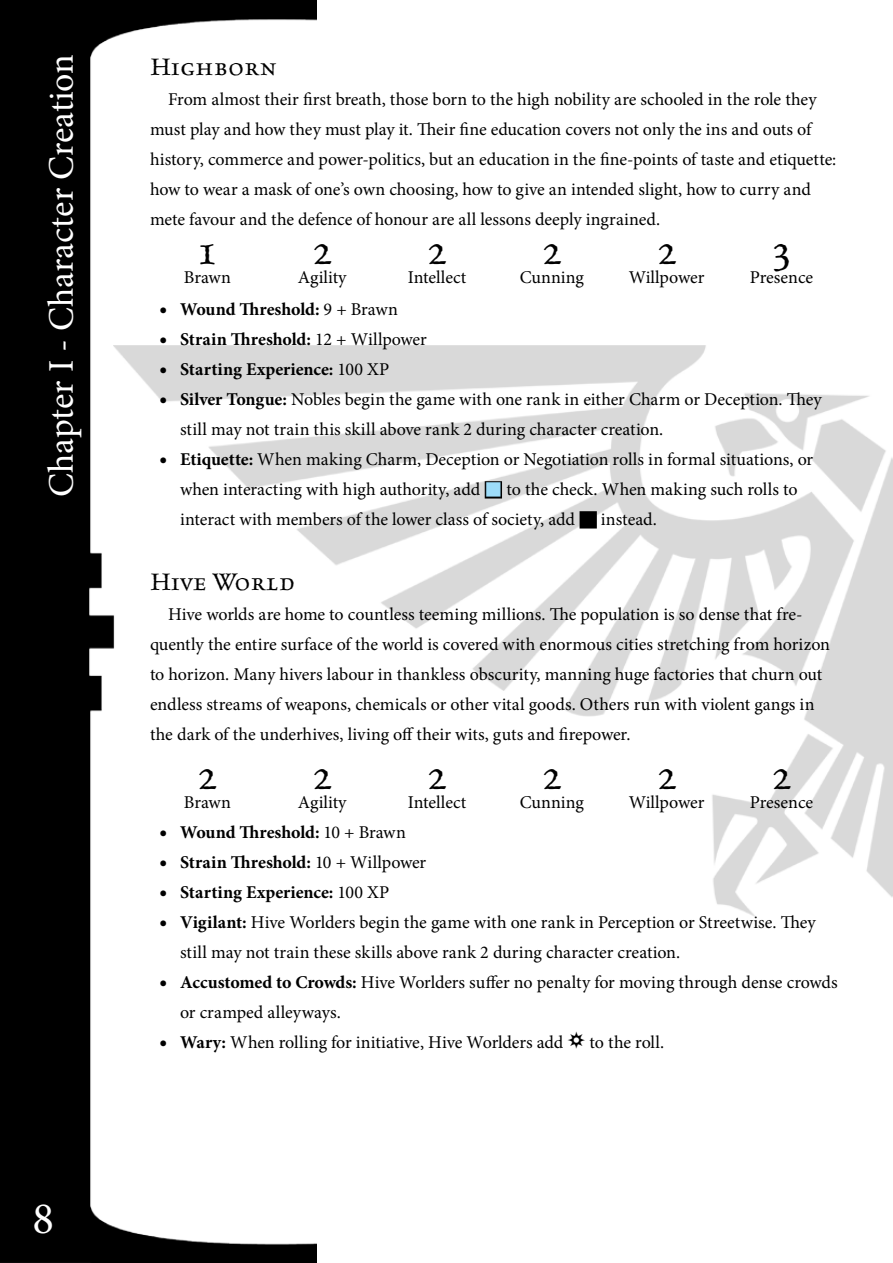
<style>
.page{position:relative;width:893px;height:1263px;background:#fff}
.page>*{position:absolute;margin:0;border:0;box-sizing:border-box;transform-origin:0 0}
.t1{font:45px "Celestia Antiqua Std";color:#000}
.t2{font:45px "Minion Pro";color:#fff}
.t3{font:36px "Minion Pro";color:#fff}
.t4{font:27px "Celestia Antiqua Std";color:#000}
.t5{font:18px/30px "Minion Pro";letter-spacing:-.005em;color:#000}
.t6{font:700 18px "Minion Pro";letter-spacing:-.005em;color:#000}
.s1{font-size:21px}
.s2{font-weight:400}
.s3{font-weight:700;font-size:21px}
.s4{font-weight:700}
.s5{font-family:"Genesys"}
</style>
<div class="page">
<img style="left:0;top:0;width:316px;height:1263px">
<img style="left:113px;top:345px;width:780px;height:572px">
<div style="left:485px;top:481px;width:17px;height:17px;border:3px solid #000"></div>
<div style="left:580px;top:511px;width:17px;height:17px;border:3px solid #000"></div>
<svg style="left:486px;top:483px;width:14px;height:14px"></svg>
<svg style="left:581px;top:513px;width:14px;height:14px"></svg>
<h2 class="t3" style="left:37px;top:497px;width:444px;rotate:-90deg">Chapter I - Character Creation</h2>
<h3 class="t4" style="left:150px;top:53px;width:129px">Highborn</h3>
<p class="t5" style="left:150px;top:84px;width:688px;text-indent:18px">From almost their first breath, those born to the high nobility are schooled in the role they must play and how they must play it. Their fine education covers not only the ins and outs of history, commerce and power-politics, but an education in the fine-points of taste and etiquette: how to wear a mask of one’s own choosing, how to give an intended slight, how to curry and mete favour and the defence of honour are all lessons deeply ingrained.</p>
<h1 class="t1" style="left:197px;top:227px;width:22px">1</h1>
<h1 class="t1" style="left:312px;top:227px;width:22px">2</h1>
<h1 class="t1" style="left:427px;top:227px;width:22px">2</h1>
<h1 class="t1" style="left:541px;top:227px;width:22px">2</h1>
<h1 class="t1" style="left:656px;top:227px;width:22px">2</h1>
<h1 class="t1" style="left:771px;top:227px;width:22px">3</h1>
<p class="t5" style="left:184px;top:263px;width:48px">Brawn</p>
<p class="t5" style="left:298px;top:263px;width:50px">Agility</p>
<p class="t5" style="left:408px;top:263px;width:60px">Intellect</p>
<p class="t5" style="left:520px;top:263px;width:65px">Cunning</p>
<p class="t5" style="left:629px;top:263px;width:77px">Willpower</p>
<p class="t5" style="left:750px;top:263px;width:65px">Presence</p>
<p class="t6" style="left:159px;top:297px;width:241px"><span class="s1">•</span> Wound Threshold: <span class="s2">9 + Brawn</span></p>
<p class="t6" style="left:159px;top:327px;width:269px"><span class="s1">•</span> Strain Threshold: <span class="s2">12 + Willpower</span></p>
<p class="t6" style="left:159px;top:357px;width:232px"><span class="s1">•</span> Starting Experience: <span class="s2">100 XP</span></p>
<p class="t5" style="left:180px;top:385px;width:644px;text-indent:-21px"><span class="s3">•</span> <span class="s4">Silver Tongue:</span> Nobles begin the game with one rank in either Charm or Deception. They still may not train this skill above rank 2 during character creation.</p>
<p class="t5" style="left:180px;top:445px;width:635px;text-indent:-21px"><span class="s3">•</span> <span class="s4">Etiquette:</span> When making Charm, Deception or Negotiation rolls in formal situations, or when interacting with high authority, add</p>
<p class="t5" style="left:180px;top:475px;width:619px;text-indent:326px">to the check. When making such rolls to interact with members of the lower class of society, add</p>
<p class="t5" style="left:601px;top:505px;width:58px">instead.</p>
<h1 class="t2" style="left:32px;top:1188px;width:23px">8</h1>
<h3 class="t4" style="left:150px;top:568px;width:146px">Hive World</h3>
<p class="t5" style="left:150px;top:600px;width:682px;text-indent:18px">Hive worlds are home to countless teeming millions. The population is so dense that fre&shy;quently the entire surface of the world is covered with enormous cities stretching from horizon to horizon. Many hivers labour in thankless obscurity, manning huge factories that churn out endless streams of weapons, chemicals or other vital goods. Others run with violent gangs in the dark of the underhives, living off their wits, guts and firepower.</p>
<h1 class="t1" style="left:197px;top:752px;width:22px">2</h1>
<h1 class="t1" style="left:312px;top:752px;width:22px">2</h1>
<h1 class="t1" style="left:427px;top:752px;width:22px">2</h1>
<h1 class="t1" style="left:541px;top:752px;width:22px">2</h1>
<h1 class="t1" style="left:656px;top:752px;width:22px">2</h1>
<h1 class="t1" style="left:771px;top:752px;width:22px">2</h1>
<p class="t5" style="left:184px;top:787px;width:48px">Brawn</p>
<p class="t5" style="left:298px;top:787px;width:50px">Agility</p>
<p class="t5" style="left:408px;top:787px;width:60px">Intellect</p>
<p class="t5" style="left:520px;top:787px;width:65px">Cunning</p>
<p class="t5" style="left:629px;top:787px;width:77px">Willpower</p>
<p class="t5" style="left:750px;top:787px;width:65px">Presence</p>
<p class="t6" style="left:159px;top:819px;width:248px"><span class="s1">•</span> Wound Threshold: <span class="s2">10 + Brawn</span></p>
<p class="t6" style="left:159px;top:849px;width:269px"><span class="s1">•</span> Strain Threshold: <span class="s2">10 + Willpower</span></p>
<p class="t6" style="left:159px;top:879px;width:232px"><span class="s1">•</span> Starting Experience: <span class="s2">100 XP</span></p>
<p class="t5" style="left:180px;top:907px;width:638px;text-indent:-21px"><span class="s3">•</span> <span class="s4">Vigilant:</span> Hive Worlders begin the game with one rank in Perception or Streetwise. They still may not train these skills above rank 2 during character creation.</p>
<p class="t5" style="left:180px;top:967px;width:659px;text-indent:-21px"><span class="s3">•</span> <span class="s4">Accustomed to Crowds:</span> Hive Worlders suffer no penalty for moving through dense crowds or cramped alleyways.</p>
<p class="t5" style="left:159px;top:1027px;width:507px"><span class="s3">•</span> <span class="s4">Wary:</span> When rolling for initiative, Hive Worlders add <span class="s5">s</span> to the roll.</p>
</div>
